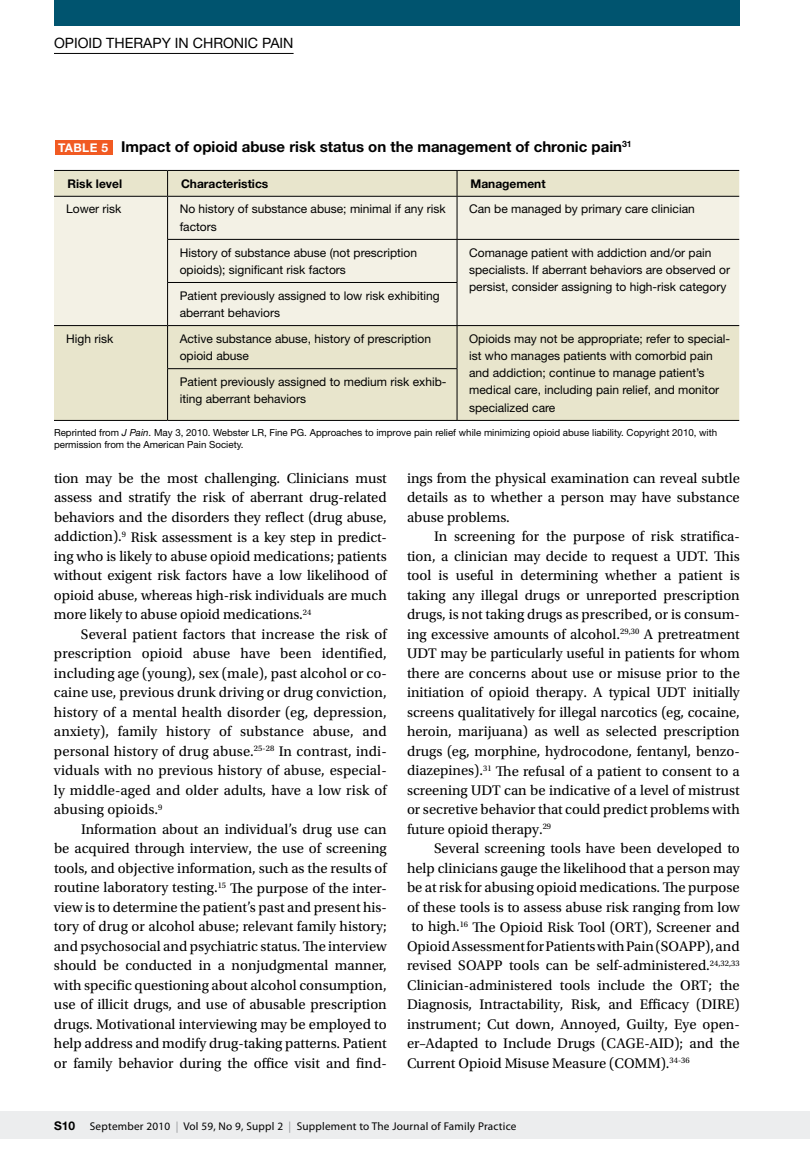
<style>
.page{position:relative;width:810px;height:1161px;background:#fff}
.page>*{position:absolute;margin:0;border:0;box-sizing:border-box;transform-origin:0 0}
.t1{font:700 15px "Helvetica Neue LT Std";color:#000}
.t2{font:14.7px/19.5px "Utopia Std";color:#000;text-align:justify}
.t3{font:14.25px "Helvetica Neue LT Std";color:#000}
.t4{font:12px/17.2px "Helvetica Neue LT Std";color:#000}
.t5{font:700 12px "Helvetica Neue LT Std";color:#000}
.t6{font:11.25px "Myriad Pro";letter-spacing:.02em;color:#000}
.t7{font:9.75px/12px "Helvetica Neue LT Std";color:#000}
.s1{font-size:12px;color:#fff}
.s2{font-style:italic}
.s3{font-family:"Helvetica Neue LT Std";font-weight:700;font-size:12px}
.s4{color:#939598}
</style>
<div class="page">
<div style="left:54px;top:0;width:686px;height:26px;background:#00546f"></div>
<div style="left:0;top:1112px;width:810px;height:27px;background:#ecedee"></div>
<hr style="left:54px;top:53px;width:240px;height:1px;background:#000">
<div style="left:55px;top:140px;width:57px;height:15px;background:#f15a22"></div>
<div style="left:54px;top:171px;width:685px;height:249px;background:#e8e5cc"></div>
<div style="left:54px;top:197px;width:685px;height:128px;background:#f3f1e5"></div>
<hr style="left:54px;top:170px;width:114px;height:1px;background:#000">
<hr style="left:168px;top:170px;width:289px;height:1px;background:#000">
<svg style="left:167px;top:171px;width:1px;height:25px"></svg>
<hr style="left:457px;top:170px;width:282px;height:1px;background:#000">
<svg style="left:457px;top:171px;width:1px;height:25px"></svg>
<hr style="left:54px;top:196px;width:114px;height:1px;background:#000">
<hr style="left:168px;top:196px;width:289px;height:1px;background:#000">
<hr style="left:167px;top:197px;width:1px;height:42px;background:#000">
<hr style="left:457px;top:196px;width:282px;height:1px;background:#000">
<hr style="left:457px;top:197px;width:1px;height:42px;background:#000">
<hr style="left:167px;top:239px;width:290px;height:1px;background:#000">
<hr style="left:167px;top:240px;width:1px;height:42px;background:#000">
<hr style="left:457px;top:239px;width:282px;height:1px;background:#000">
<hr style="left:457px;top:240px;width:1px;height:42px;background:#000">
<hr style="left:167px;top:282px;width:290px;height:1px;background:#000">
<hr style="left:167px;top:283px;width:1px;height:42px;background:#000">
<hr style="left:457px;top:283px;width:1px;height:42px;background:#000">
<hr style="left:54px;top:325px;width:114px;height:1px;background:#000">
<hr style="left:54px;top:420px;width:114px;height:1px;background:#000">
<hr style="left:168px;top:325px;width:289px;height:1px;background:#000">
<hr style="left:167px;top:326px;width:1px;height:42px;background:#000">
<hr style="left:457px;top:325px;width:282px;height:1px;background:#000">
<hr style="left:457px;top:326px;width:1px;height:42px;background:#000">
<hr style="left:457px;top:420px;width:282px;height:1px;background:#000">
<hr style="left:167px;top:368px;width:290px;height:1px;background:#000">
<hr style="left:167px;top:369px;width:1px;height:51px;background:#000">
<hr style="left:457px;top:369px;width:1px;height:51px;background:#000">
<hr style="left:168px;top:420px;width:289px;height:1px;background:#000">
<p class="t3" style="left:54px;top:34px;width:241px">OPIOID THERAPY IN CHRONIC PAIN</p>
<p class="t1" style="left:58px;top:138px;width:575px"><span class="s1">Table 5</span> Impact of opioid abuse risk status on the management of chronic pain<sup>31</sup></p>
<p class="t5" style="left:68px;top:176px;width:56px">Risk level</p>
<p class="t5" style="left:181px;top:176px;width:89px">Characteristics</p>
<p class="t5" style="left:471px;top:176px;width:77px">Management</p>
<p class="t4" style="left:66px;top:200px;width:57px">Lower risk</p>
<p class="t4" style="left:180px;top:200px;width:268px">No history of substance abuse; minimal if any risk factors</p>
<p class="t4" style="left:469px;top:200px;width:227px">Can be managed by primary care clinician</p>
<p class="t4" style="left:180px;top:244px;width:239px">History of substance abuse (not prescription opioids); significant risk factors</p>
<p class="t4" style="left:469px;top:244px;width:262px">Comanage patient with addiction and/or pain specialists. If aberrant behaviors are observed or persist, consider assigning to high-risk category</p>
<p class="t4" style="left:180px;top:287px;width:262px">Patient previously assigned to low risk exhibiting aberrant behaviors</p>
<p class="t4" style="left:66px;top:330px;width:49px">High risk</p>
<p class="t4" style="left:180px;top:330px;width:253px">Active substance abuse, history of prescription opioid abuse</p>
<p class="t4" style="left:469px;top:330px;width:262px">Opioids may not be appropriate; refer to special&shy;ist who manages patients with comorbid pain and addiction; continue to manage patient’s medical care, including pain relief, and monitor specialized care</p>
<p class="t4" style="left:180px;top:373px;width:268px">Patient previously assigned to medium risk exhib&shy;iting aberrant behaviors</p>
<p class="t7" style="left:54px;top:426px;width:665px">Reprinted from <span class="s2">J Pain</span>. May 3, 2010. Webster LR, Fine PG. Approaches to improve pain relief while minimizing opioid abuse liability. Copyright 2010, with permission from the American Pain Society.</p>
<p class="t2" style="left:54px;top:469px;width:334px">tion may be the most challenging. Clinicians must assess and stratify the risk of aberrant drug-related behaviors and the disorders they reflect (drug abuse, addiction).<sup>9</sup> Risk assessment is a key step in predict&shy;ing who is likely to abuse opioid medications; patients without exigent risk factors have a low likelihood of opioid abuse, whereas high-risk individuals are much more likely to abuse opioid medications.<sup>24</sup></p>
<p class="t2" style="left:54px;top:625px;width:334px;text-indent:27px">Several patient factors that increase the risk of prescription opioid abuse have been identified, including age (young), sex (male), past alcohol or co&shy;caine use, previous drunk driving or drug conviction, history of a mental health disorder (eg, depression, anxiety), family history of substance abuse, and personal history of drug abuse.<sup>25-28</sup> In contrast, indi&shy;viduals with no previous history of abuse, especial&shy;ly middle-aged and older adults, have a low risk of abusing opioids.<sup>9</sup></p>
<p class="t2" style="left:54px;top:820px;width:334px;text-indent:27px">Information about an individual’s drug use can be acquired through interview, the use of screening tools, and objective information, such as the results of routine laboratory testing.<sup>15</sup> The purpose of the inter&shy;view is to determine the patient’s past and present his&shy;tory of drug or alcohol abuse; relevant family history; and psychosocial and psychiatric status. The interview should be conducted in a nonjudgmental manner, with specific questioning about alcohol consumption, use of illicit drugs, and use of abusable prescription drugs. Motivational interviewing may be employed to help address and modify drug-taking patterns. Patient or family behavior during the office visit and find-</p>
<p class="t2" style="left:407px;top:469px;width:334px">ings from the physical examination can reveal subtle details as to whether a person may have substance abuse problems.</p>
<p class="t2" style="left:407px;top:527px;width:334px;text-indent:27px">In screening for the purpose of risk stratifica&shy;tion, a clinician may decide to request a UDT. This tool is useful in determining whether a patient is taking any illegal drugs or unreported prescription drugs, is not taking drugs as prescribed, or is consum&shy;ing excessive amounts of alcohol.<sup>29,30</sup> A pretreatment UDT may be particularly useful in patients for whom there are concerns about use or misuse prior to the initiation of opioid therapy. A typical UDT initially screens qualitatively for illegal narcotics (eg, cocaine, heroin, marijuana) as well as selected prescription drugs (eg, morphine, hydrocodone, fentanyl, benzo&shy;diazepines).<sup>31</sup> The refusal of a patient to consent to a screening UDT can be indicative of a level of mistrust or secretive behavior that could predict problems with future opioid therapy.<sup>29</sup></p>
<p class="t2" style="left:407px;top:839px;width:334px;text-indent:27px">Several screening tools have been developed to help clinicians gauge the likelihood that a person may be at risk for abusing opioid medications. The purpose of these tools is to assess abuse risk ranging from low to high.<sup>16</sup> The Opioid Risk Tool (ORT), Screener and Opioid Assessment for Patients with Pain (SOAPP), and revised SOAPP tools can be self-administered.<sup>24,32,33<br></sup>Clinician-administered tools include the ORT; the Diagnosis, Intractability, Risk, and Efficacy (DIRE) instrument; Cut down, Annoyed, Guilty, Eye open&shy;er–Adapted to Include Drugs (CAGE-AID); and the Current Opioid Misuse Measure (COMM).<sup>34-36</sup></p>
<p class="t6" style="left:54px;top:1119px;width:464px"><span class="s3">S10</span> September 2010 <span class="s4">|</span> Vol 59, No 9, Suppl 2 <span class="s4">|</span> Supplement to The Journal of Family Practice</p>
</div>
